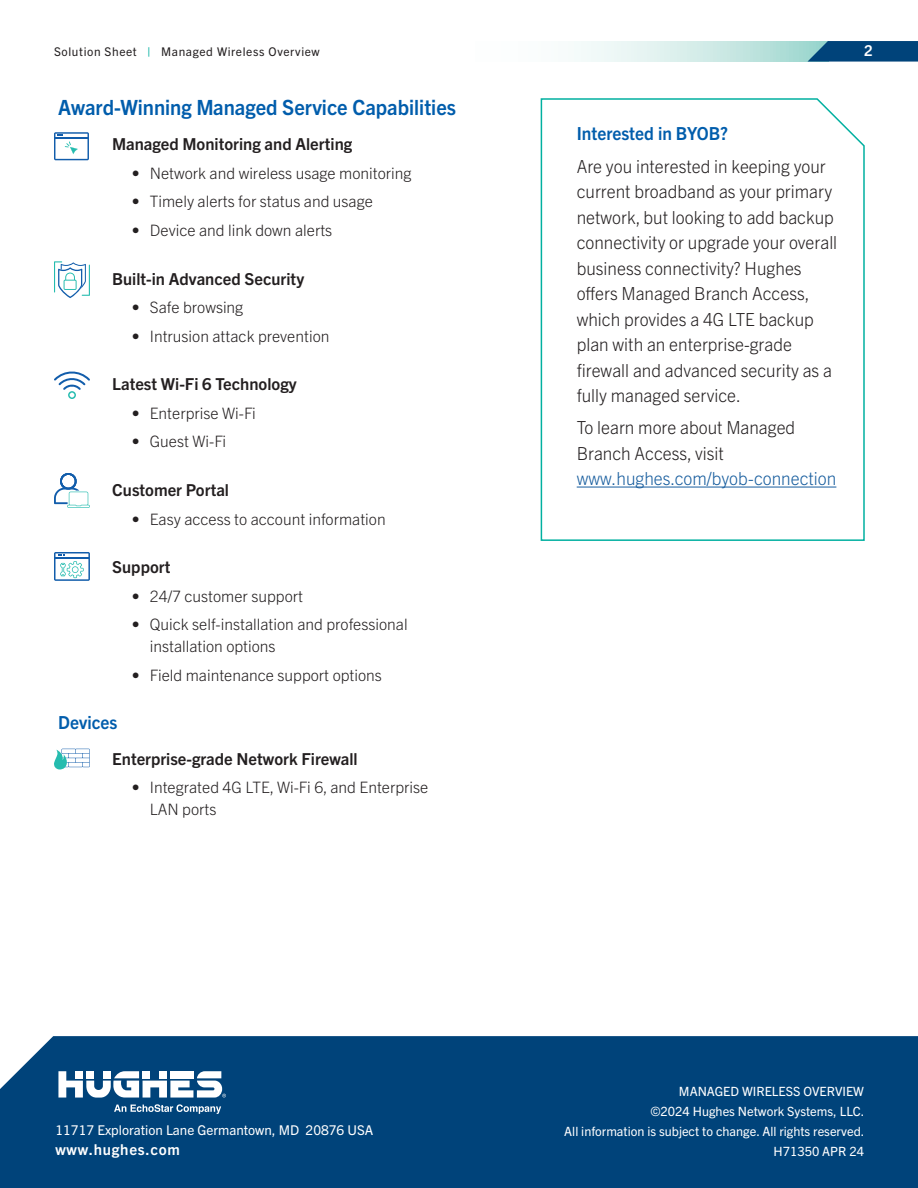
<style>
.page{position:relative;width:918px;height:1188px;background:#fff}
.page>*{position:absolute;margin:0;border:0;box-sizing:border-box;transform-origin:0 0}
.t1{font:700 21px "Trade Gothic Next LT Pro";color:#015dac;scale:.96 1}
.t2{font:300 18px/25.5px "Trade Gothic Next LT Pro";color:#231f20;scale:.96 1}
.t3{font:300 18px "Trade Gothic Next LT Pro";color:#175d9e;scale:.96 1}
.t4{font:700 18px "Trade Gothic Next LT Pro";color:#015dac;scale:.96 1}
.t5{font:700 16.5px "Trade Gothic Next LT Pro";color:#231f20}
.t6{font:300 15.75px/21.8px "Trade Gothic Next LT Pro";color:#231f20}
.t7{font:700 15px "Trade Gothic Next LT Pro";letter-spacing:.05em;color:#fff}
.t8{font:13.5px "Trade Gothic Next LT Pro";color:#fff}
.t9{font:12.75px/20.2px "Trade Gothic Next LT Pro";color:#fff;text-align:right}
.t10{font:12px "Trade Gothic Next LT Pro";letter-spacing:.05em;color:#231f20}
.s1{font-weight:700;color:#00b0a0}
</style>
<div class="page">
<svg style="left:540px;top:98px;width:325px;height:443px"></svg>
<hr style="left:577px;top:487px;width:259px;height:1px;background:#175d9e">
<svg style="left:54px;top:261px;width:36px;height:37px"></svg>
<svg style="left:54px;top:371px;width:36px;height:28px"></svg>
<svg style="left:54px;top:473px;width:36px;height:35px"></svg>
<svg style="left:54px;top:132px;width:35px;height:28px"></svg>
<svg style="left:54px;top:552px;width:36px;height:29px"></svg>
<svg style="left:54px;top:749px;width:36px;height:21px"></svg>
<div style="left:0;top:1036px;width:918px;height:152px;background:#00437a"></div>
<svg style="left:58px;top:1071px;width:168px;height:27px"></svg>
<svg style="left:114px;top:1104px;width:107px;height:10px"></svg>
<svg style="left:574px;top:41px;width:234px;height:21px;background:#d2ebe8"></svg>
<svg style="left:808px;top:41px;width:110px;height:21px;background:#125384"></svg>
<p class="t10" style="left:54px;top:43px;width:267px">Solution Sheet <span class="s1">|</span> Managed Wireless Overview</p>
<p class="t7" style="left:864px;top:40px;width:10px">2</p>
<h1 class="t1" style="left:58px;top:93px;width:416px">Award-Winning Managed Service Capabilities</h1>
<p class="t5" style="left:112px;top:133px;width:241px">Managed Monitoring and Alerting</p>
<p class="t6" style="left:132px;top:161px;width:281px">• Network and wireless usage monitoring</p>
<p class="t6" style="left:132px;top:190px;width:243px">• Timely alerts for status and usage</p>
<p class="t6" style="left:132px;top:218px;width:202px">• Device and link down alerts</p>
<p class="t5" style="left:112px;top:267px;width:193px">Built-in Advanced Security</p>
<p class="t6" style="left:132px;top:296px;width:113px">• Safe browsing</p>
<p class="t6" style="left:132px;top:324px;width:199px">• Intrusion attack prevention</p>
<p class="t5" style="left:112px;top:373px;width:186px">Latest Wi-Fi 6 Technology</p>
<p class="t6" style="left:132px;top:401px;width:126px">• Enterprise Wi-Fi</p>
<p class="t6" style="left:132px;top:430px;width:96px">• Guest Wi-Fi</p>
<p class="t5" style="left:112px;top:479px;width:118px">Customer Portal</p>
<p class="t6" style="left:132px;top:507px;width:255px">• Easy access to account information</p>
<p class="t5" style="left:112px;top:556px;width:60px">Support</p>
<p class="t6" style="left:132px;top:584px;width:173px">• 24/7 customer support</p>
<p class="t6" style="left:150px;top:613px;width:259px;text-indent:-18px">• Quick self-installation and professional installation options</p>
<p class="t6" style="left:132px;top:663px;width:252px">• Field maintenance support options</p>
<p class="t4" style="left:58px;top:710px;width:63px">Devices</p>
<p class="t5" style="left:112px;top:747px;width:247px">Enterprise-grade Network Firewall</p>
<p class="t6" style="left:150px;top:776px;width:280px;text-indent:-18px">• Integrated 4G LTE, Wi-Fi 6, and Enterprise<br>LAN ports</p>
<p class="t8" style="left:56px;top:1121px;width:319px">11717 Exploration Lane Germantown, MD 20876 USA</p>
<p class="t4" style="left:577px;top:121px;width:159px">Interested in BYOB?</p>
<p class="t2" style="left:577px;top:152px;width:273px">Are you interested in keeping your current broadband as your primary network, but looking to add backup connectivity or upgrade your overall business connectivity? Hughes offers Managed Branch Access, which provides a 4G LTE backup plan with an enterprise-grade firewall and advanced security as a fully managed service.</p>
<p class="t2" style="left:577px;top:414px;width:229px">To learn more about Managed<br>Branch Access, visit</p>
<p class="t3" style="left:577px;top:466px;width:272px">www.hughes.com/byob-connection</p>
<p class="t9" style="left:564px;top:1080px;width:302px">MANAGED WIRELESS OVERVIEW<br>©2024 Hughes Network Systems, LLC.<br>All information is subject to change. All rights reserved.</p>
<p class="t7" style="left:56px;top:1139px;width:126px">www.hughes.com</p>
<p class="t9" style="left:774px;top:1141px;width:92px">H71350 APR 24</p>
</div>
